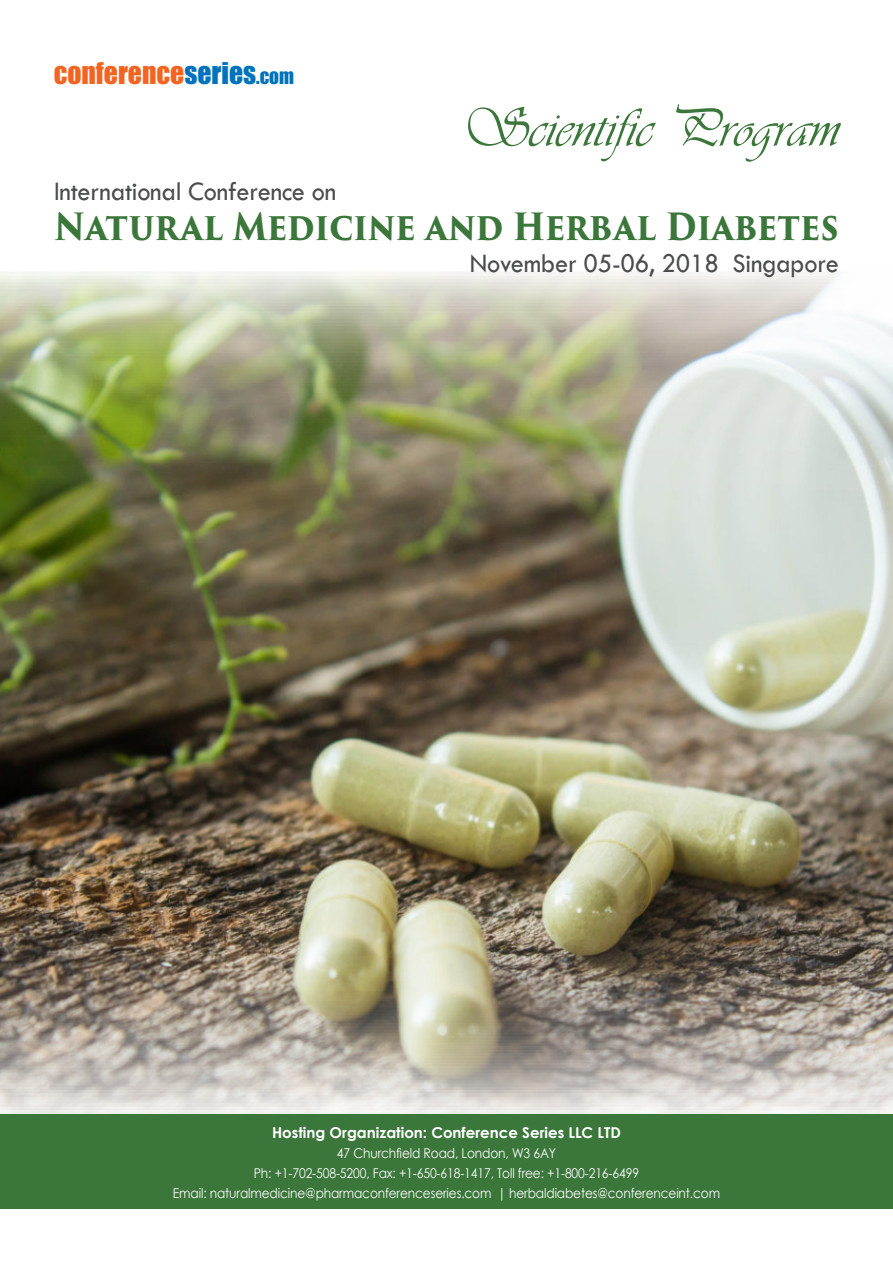
<style>
.page{position:relative;width:893px;height:1263px;background:#fff}
.page>*{position:absolute;margin:0;border:0;box-sizing:border-box;transform-origin:0 0}
.t1{font:56.4px "Vivaldii";color:#3b763a}
.t2{font:700 36.6px "Trajan Pro 3";letter-spacing:-.01em;color:#3b763a;scale:.9 1}
.t3{font:27.75px "Tw Cen";letter-spacing:-.01em;color:#4b4c4d;scale:.95 1}
.t4{font:27.6px "Impact";color:#f36421}
.t5{font:700 15px "Century Gothic";color:#fff}
.t6{font:13.5px "Century Gothic";letter-spacing:-.01em;color:#fff;scale:.9 1}
.s1{color:#0072bc}
.s2{font-size:19.35px;color:#0072bc}
</style>
<div class="page">
<img style="left:0;top:272px;width:893px;height:842px">
<div style="left:0;top:1114px;width:893px;height:95px;background:#3b763a"></div>
<p class="t4" style="left:54px;top:51px;width:242px">CONFERENCE<span class="s1">SERIES</span><span class="s2">.COM</span></p>
<p class="t1" style="left:461px;top:95px;width:380px">Scientific Program</p>
<p class="t3" style="left:54px;top:174px;width:299px">International Conference on</p>
<p class="t2" style="left:54px;top:200px;width:873px">Natural Medicine and Herbal Diabetes</p>
<p class="t3" style="left:470px;top:246px;width:390px">November 05-06, 2018 Singapore</p>
<p class="t5" style="left:272px;top:1121px;width:350px">Hosting Organization: Conference Series LLC LTD</p>
<p class="t6" style="left:337px;top:1143px;width:245px">47 Churchfield Road, London, W3 6AY</p>
<p class="t6" style="left:254px;top:1163px;width:429px">Ph: +1-702-508-5200, Fax: +1-650-618-1417, Toll free: +1-800-216-6499</p>
<p class="t6" style="left:173px;top:1183px;width:610px">Email: naturalmedicine@pharmaconferenceseries.com | herbaldiabetes@conferenceint.com</p>
</div>
